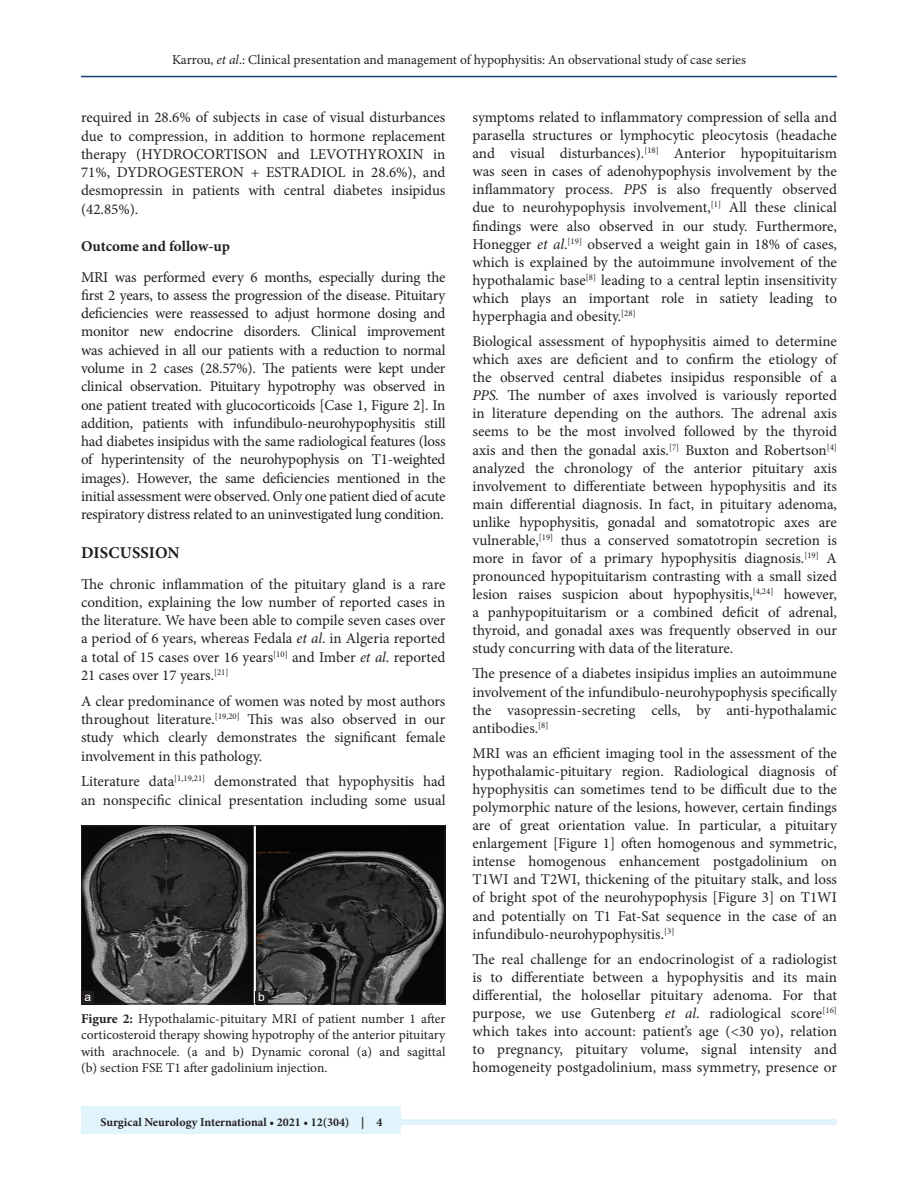
<style>
.page{position:relative;width:918px;height:1188px;background:#fff}
.page>*{position:absolute;margin:0;border:0;box-sizing:border-box;transform-origin:0 0}
.t1{font:700 16.5px "Minion Pro";letter-spacing:.01em;color:#231f20}
.TX{font:15px/18px "Minion Pro";color:#231f20;text-align:justify}
.t2{font:700 15px "Minion Pro";letter-spacing:-.005em;color:#231f20}
.FGC{font:13.5px/16.5px "Minion Pro";color:#231f20;text-align:justify}
.t3{font:700 12px "Minion Pro";color:#231f20}
.LABEL{font:12px "Arial";color:#fff}
.s1{font-style:italic}
.s2{font-weight:700}
</style>
<div class="page">
<hr style="left:81px;top:76px;width:756px;height:1px;background:#164077">
<div style="left:81px;top:1119px;width:756px;height:6px;background:#e1f4fc"></div>
<div style="left:81px;top:1106px;width:319px;height:28px;background:#e1f4fc"></div>
<img style="left:83px;top:827px;width:360px;height:175px">
<div style="left:81px;top:825px;width:364px;height:179px;border:1px solid #231f20"></div>
<div style="left:81px;top:991px;width:13px;height:13px;background:#231f20"></div>
<div style="left:255px;top:991px;width:13px;height:13px;background:#231f20"></div>
<p class="FGC" style="left:172px;top:51px;width:575px">Karrou, <span class="s1">et al</span>.: Clinical presentation and management of hypophysitis: An observational study of case series</p>
<p class="TX" style="left:81px;top:108px;width:366px">required in 28.6% of subjects in case of visual disturbances due to compression, in addition to hormone replacement therapy (HYDROCORTISON and LEVOTHYROXIN in 71%, DYDROGESTERON + ESTRADIOL in 28.6%), and desmopressin in patients with central diabetes insipidus (42.85%).</p>
<h2 class="t2" style="left:81px;top:236px;width:150px">Outcome and follow-up</h2>
<p class="TX" style="left:81px;top:268px;width:366px">MRI was performed every 6 months, especially during the first 2 years, to assess the progression of the disease. Pituitary deficiencies were reassessed to adjust hormone dosing and monitor new endocrine disorders. Clinical improvement was achieved in all our patients with a reduction to normal volume in 2 cases (28.57%). The patients were kept under clinical observation. Pituitary hypotrophy was observed in one patient treated with glucocorticoids [Case 1, Figure 2]. In addition, patients with infundibulo-neurohypophysitis still had diabetes insipidus with the same radiological features (loss of hyperintensity of the neurohypophysis on T1-weighted images). However, the same deficiencies mentioned in the initial assessment were observed. Only one patient died of acute respiratory distress related to an uninvestigated lung condition.</p>
<h1 class="t1" style="left:81px;top:541px;width:100px">DISCUSSION</h1>
<p class="TX" style="left:81px;top:575px;width:366px">The chronic inflammation of the pituitary gland is a rare condition, explaining the low number of reported cases in the literature. We have been able to compile seven cases over a period of 6 years, whereas Fedala <span class="s1">et al</span>. in Algeria reported a total of 15 cases over 16 years<sup>[10]</sup> and Imber <span class="s1">et al</span>. reported 21 cases over 17 years.<sup>[21]</sup></p>
<p class="TX" style="left:81px;top:692px;width:366px">A clear predominance of women was noted by most authors throughout literature.<sup>[19,20]</sup> This was also observed in our study which clearly demonstrates the significant female involvement in this pathology.</p>
<p class="TX" style="left:81px;top:772px;width:366px">Literature data<sup>[1,19,21]</sup> demonstrated that hypophysitis had an nonspecific clinical presentation including some usual</p>
<p class="LABEL" style="left:84px;top:988px;width:8px">a</p>
<p class="LABEL" style="left:258px;top:988px;width:8px">b</p>
<p class="FGC" style="left:81px;top:1010px;width:366px"><span class="s2">Figure 2:</span> Hypothalamic-pituitary MRI of patient number 1 after corticosteroid therapy showing hypotrophy of the anterior pituitary with arachnocele. (a and b) Dynamic coronal (a) and sagittal (b) section FSE T1 after gadolinium injection.</p>
<p class="t3" style="left:100px;top:1113px;width:284px">Surgical Neurology International • 2021 • 12(304) | 4</p>
<p class="TX" style="left:472px;top:109px;width:366px">symptoms related to inflammatory compression of sella and parasella structures or lymphocytic pleocytosis (headache and visual disturbances).<sup>[18]</sup> Anterior hypopituitarism was seen in cases of adenohypophysis involvement by the inflammatory process. <span class="s1">PPS</span> is also frequently observed due to neurohypophysis involvement,<sup>[1]</sup> All these clinical findings were also observed in our study. Furthermore, Honegger <span class="s1">et al</span>.<sup>[19]</sup> observed a weight gain in 18% of cases, which is explained by the autoimmune involvement of the hypothalamic base<sup>[8]</sup> leading to a central leptin insensitivity which plays an important role in satiety leading to hyperphagia and obesity.<sup>[28]</sup></p>
<p class="TX" style="left:472px;top:333px;width:366px">Biological assessment of hypophysitis aimed to determine which axes are deficient and to confirm the etiology of the observed central diabetes insipidus responsible of a <span class="s1">PPS.</span> The number of axes involved is variously reported in literature depending on the authors. The adrenal axis seems to be the most involved followed by the thyroid axis and then the gonadal axis.<sup>[7]</sup> Buxton and Robertson<sup>[4] </sup>analyzed the chronology of the anterior pituitary axis involvement to differentiate between hypophysitis and its main differential diagnosis. In fact, in pituitary adenoma, unlike hypophysitis, gonadal and somatotropic axes are vulnerable,<sup>[19]</sup> thus a conserved somatotropin secretion is more in favor of a primary hypophysitis diagnosis.<sup>[19]</sup> A pronounced hypopituitarism contrasting with a small sized lesion raises suspicion about hypophysitis,<sup>[4,24]</sup> however, a panhypopituitarism or a combined deficit of adrenal, thyroid, and gonadal axes was frequently observed in our study concurring with data of the literature.</p>
<p class="TX" style="left:472px;top:665px;width:366px">The presence of a diabetes insipidus implies an autoimmune involvement of the infundibulo-neurohypophysis specifically the vasopressin-secreting cells, by anti-hypothalamic antibodies.<sup>[8]</sup></p>
<p class="TX" style="left:472px;top:744px;width:366px">MRI was an efficient imaging tool in the assessment of the hypothalamic-pituitary region. Radiological diagnosis of hypophysitis can sometimes tend to be difficult due to the polymorphic nature of the lesions, however, certain findings are of great orientation value. In particular, a pituitary enlargement [Figure 1] often homogenous and symmetric, intense homogenous enhancement postgadolinium on T1WI and T2WI, thickening of the pituitary stalk, and loss of bright spot of the neurohypophysis [Figure 3] on T1WI and potentially on T1 Fat-Sat sequence in the case of an infundibulo-neurohypophysitis.<sup>[3]</sup></p>
<p class="TX" style="left:472px;top:950px;width:366px">The real challenge for an endocrinologist of a radiologist is to differentiate between a hypophysitis and its main differential, the holosellar pituitary adenoma. For that purpose, we use Gutenberg <span class="s1">et al</span>. radiological score<sup>[16] </sup>which takes into account: patient’s age (&lt;30 yo), relation to pregnancy, pituitary volume, signal intensity and homogeneity postgadolinium, mass symmetry, presence or</p>
</div>
